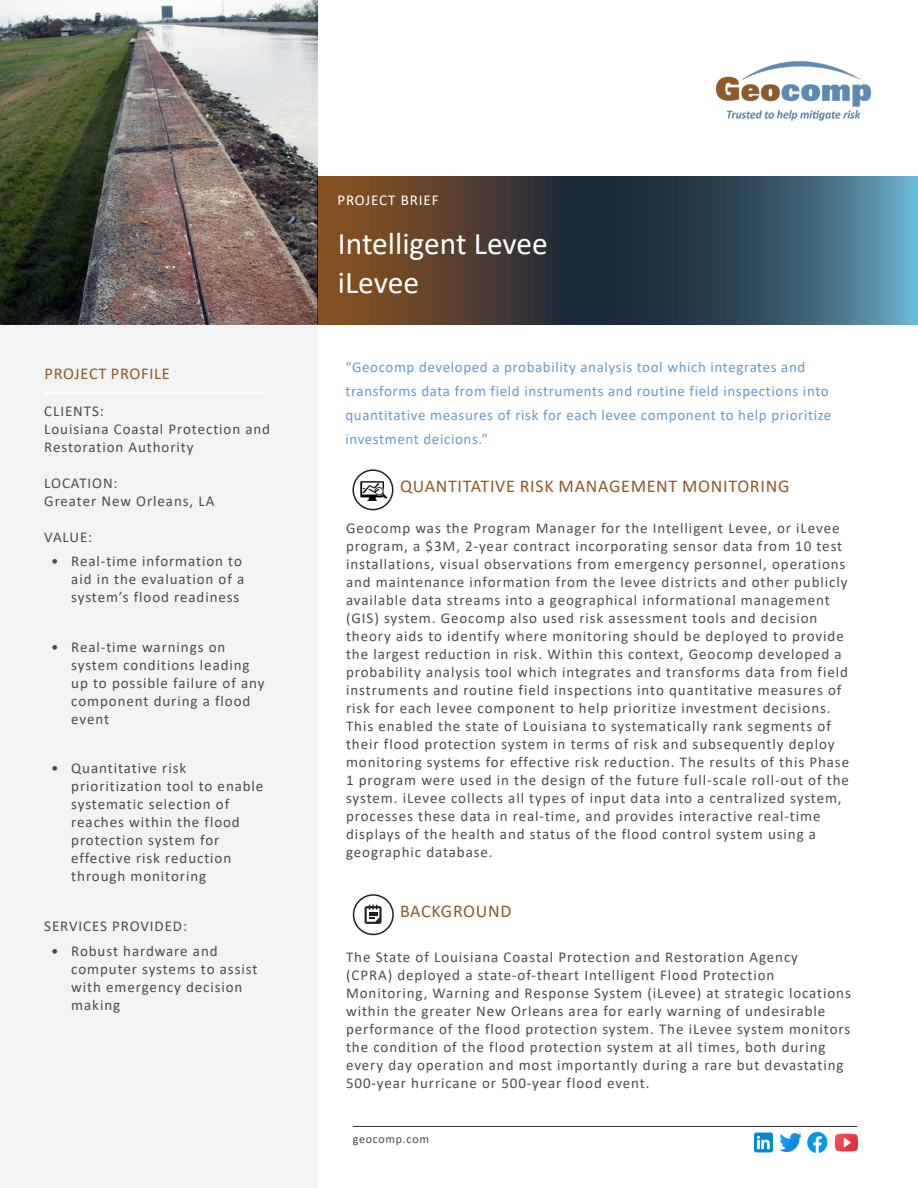
<style>
.page{position:relative;width:918px;height:1188px;background:#fff}
.page>*{position:absolute;margin:0;border:0;box-sizing:border-box;transform-origin:0 0}
.t1{font:31.5px "Calibri";color:#fff}
.Main_Body_Copy{font:18px "Calibri";letter-spacing:.04em;color:#8f5927}
.Main_Body_Copy-2{font:16.5px "Calibri";letter-spacing:.04em;color:#8f5927}
.Main_Body_Copy-3{font:15px/18px "Calibri";letter-spacing:.06em;color:#4b4c4d}
.t2{font:15px/24px "Calibri";letter-spacing:.04em;color:#69c}
.Main_Body_Copy-4{font:15px "Calibri";letter-spacing:.06em;color:#fff}
.Main_Body_Copy-5{font:12px "Calibri";letter-spacing:.06em;color:#4b4c4d}
</style>
<div class="page">
<div style="left:0;top:324px;width:318px;height:864px;background:#f2f3f4"></div>
<img style="left:0;top:0;width:318px;height:324px">
<svg style="left:318px;top:176px;width:600px;height:148px;background:#444c4d"></svg>
<hr style="left:44px;top:392px;width:223px;height:2px;background:#fff">
<div style="left:352px;top:469px;width:41px;height:41px;border:2px solid #231f20;border-radius:50%"></div>
<div style="left:353px;top:894px;width:41px;height:41px;border:2px solid #231f20;border-radius:50%"></div>
<svg style="left:365px;top:905px;width:17px;height:19px"></svg>
<hr style="left:353px;top:1126px;width:504px;height:1px;background:#312f30">
<img style="left:754px;top:1133px;width:103px;height:19px">
<img style="left:360px;top:481px;width:27px;height:19px">
<img style="left:716px;top:62px;width:155px;height:59px">
<p class="Main_Body_Copy-4" style="left:337px;top:190px;width:103px">PROJECT BRIEF</p>
<p class="t1" style="left:338px;top:222px;width:211px">Intelligent Levee</p>
<p class="t1" style="left:338px;top:261px;width:83px">iLevee</p>
<p class="Main_Body_Copy-2" style="left:45px;top:362px;width:127px">PROJECT PROFILE</p>
<p class="t2" style="left:345px;top:355px;width:487px">“Geocomp developed a probability analysis tool which integrates and transforms data from field instruments and routine field inspections into quantitative measures of risk for each levee component to help prioritize investment deicions.”</p>
<p class="Main_Body_Copy-3" style="left:44px;top:401px;width:61px">CLIENTS:</p>
<p class="Main_Body_Copy-3" style="left:44px;top:419px;width:227px">Louisiana Coastal Protection and<br>Restoration Authority</p>
<p class="Main_Body_Copy-3" style="left:44px;top:473px;width:75px">LOCATION:</p>
<p class="Main_Body_Copy-3" style="left:44px;top:491px;width:172px">Greater New Orleans, LA</p>
<p class="Main_Body_Copy-3" style="left:44px;top:527px;width:49px">VALUE:</p>
<p class="Main_Body_Copy-3" style="left:71px;top:552px;width:175px;text-indent:-20px">• Real-time information to aid in the evaluation of a system’s flood readiness</p>
<p class="Main_Body_Copy-3" style="left:71px;top:638px;width:195px;text-indent:-20px">• Real-time warnings on system conditions leading up to possible failure of any component during a flood event</p>
<p class="Main_Body_Copy-3" style="left:71px;top:759px;width:194px;text-indent:-20px">• Quantitative risk prioritization tool to enable systematic selection of reaches within the flood protection system for effective risk reduction through monitoring</p>
<p class="Main_Body_Copy-3" style="left:44px;top:917px;width:144px">SERVICES PROVIDED:</p>
<p class="Main_Body_Copy-3" style="left:71px;top:941px;width:188px;text-indent:-20px">• Robust hardware and computer systems to assist with emergency decision making</p>
<p class="Main_Body_Copy" style="left:400px;top:473px;width:391px">QUANTITATIVE RISK MANAGEMENT MONITORING</p>
<p class="Main_Body_Copy-3" style="left:346px;top:519px;width:505px">Geocomp was the Program Manager for the Intelligent Levee, or iLevee program, a $3M, 2-year contract incorporating sensor data from 10 test installations, visual observations from emergency personnel, operations and maintenance information from the levee districts and other publicly available data streams into a geographical informational management (GIS) system. Geocomp also used risk assessment tools and decision theory aids to identify where monitoring should be deployed to provide the largest reduction in risk. Within this context, Geocomp developed a probability analysis tool which integrates and transforms data from field instruments and routine field inspections into quantitative measures of risk for each levee component to help prioritize investment decisions.<br>This enabled the state of Louisiana to systematically rank segments of their flood protection system in terms of risk and subsequently deploy monitoring systems for effective risk reduction. The results of this Phase 1 program were used in the design of the future full-scale roll-out of the system. iLevee collects all types of input data into a centralized system, processes these data in real-time, and provides interactive real-time displays of the health and status of the flood control system using a geographic database.</p>
<p class="Main_Body_Copy" style="left:400px;top:899px;width:113px">BACKGROUND</p>
<p class="Main_Body_Copy-3" style="left:346px;top:948px;width:454px">The State of Louisiana Coastal Protection and Restoration Agency</p>
<p class="Main_Body_Copy-3" style="left:346px;top:966px;width:506px">(CPRA) deployed a state-of-theart Intelligent Flood Protection Monitoring, Warning and Response System (iLevee) at strategic locations within the greater New Orleans area for early warning of undesirable performance of the flood protection system. The iLevee system monitors the condition of the flood protection system at all times, both during every day operation and most importantly during a rare but devastating 500-year hurricane or 500-year flood event.</p>
<p class="Main_Body_Copy-5" style="left:353px;top:1131px;width:78px">geocomp.com</p>
</div>
